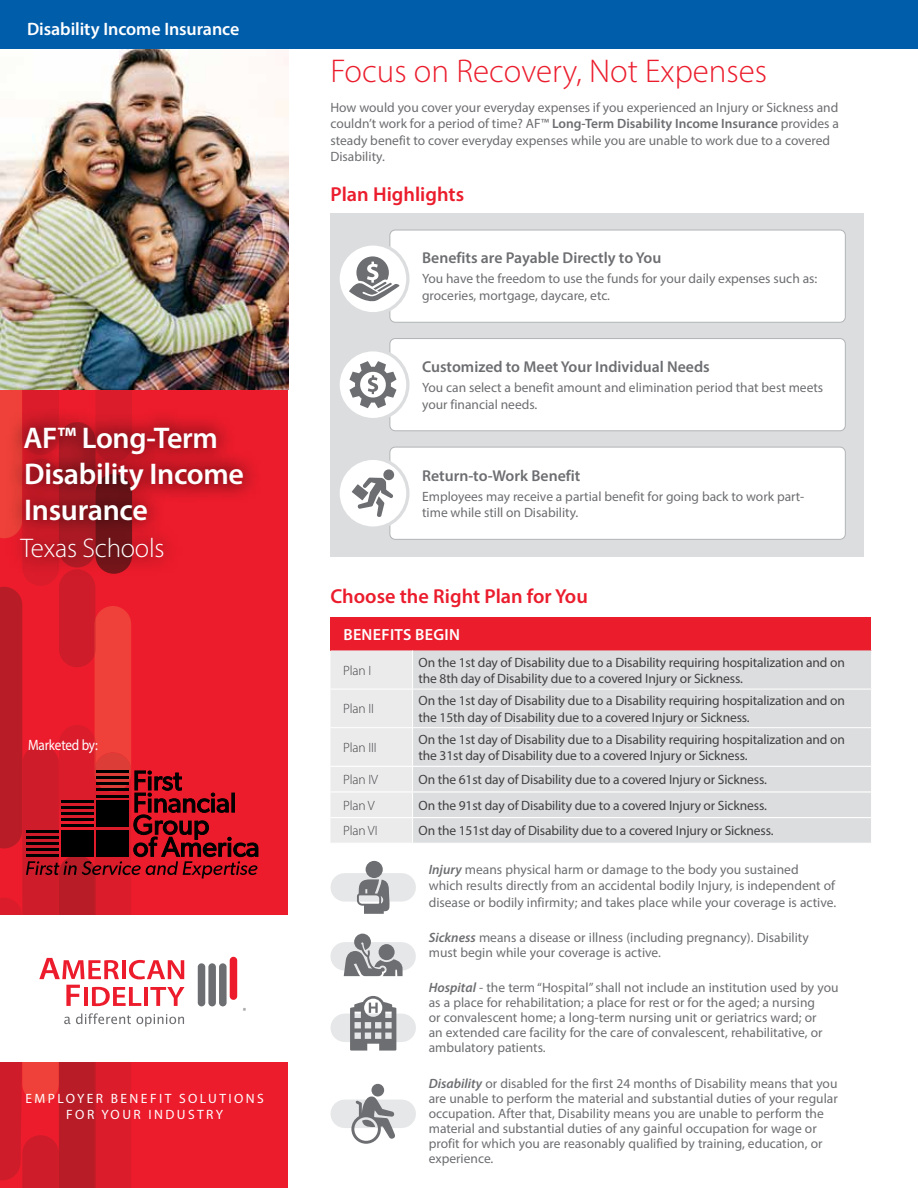
<style>
.page{position:relative;width:918px;height:1188px;background:#fff}
.page>*{position:absolute;margin:0;border:0;box-sizing:border-box;transform-origin:0 0}
.t1{font:300 33px "Myriad Pro";color:#eb1d2d}
.t2{font:600 30px/36px "Myriad Pro";letter-spacing:-.01em;color:#fff}
.t3{font:300 27px "Myriad Pro";letter-spacing:-.01em;color:#fff}
.t4{font:600 20.25px "Myriad Pro";color:#eb1d2d}
.t5{font:600 18px "Myriad Pro";letter-spacing:-.005em;color:#fff}
.t6{font:600 16.2px "Myriad Pro";letter-spacing:.02em;color:#fff}
.t7{font:600 15.75px "Myriad Pro";color:#6d6e71}
.t8{font:15px "Myriad Pro";letter-spacing:-.015em;color:#fff;scale:.88 1}
.t9{font:13.5px/15px "Myriad Pro";color:#6d6e71}
.t10{font:13.5px/16.5px "Myriad Pro";letter-spacing:-.01em;color:#414042}
.t11{font:13.5px/16.2px "Myriad Pro";letter-spacing:.18em;color:#fff;text-align:center}
.t12{font:300 13.5px "Myriad Pro";letter-spacing:-.01em;color:#414042}
.s1{font-weight:600}
.s2{font-weight:600;font-style:italic}
</style>
<div class="page">
<div style="left:0;top:390px;width:288px;height:798px;background:#ed1c2c"></div>
<svg style="left:0;top:390px;width:59px;height:148px;background:#e73233"></svg>
<svg style="left:96px;top:390px;width:36px;height:18px"></svg>
<div style="left:0;top:916px;width:294px;height:146px;background:#fff"></div>
<div style="left:330px;top:617px;width:542px;height:33px;background:#eb1d2d"></div>
<div style="left:413px;top:650px;width:458px;height:77px;background:#dcddde"></div>
<div style="left:413px;top:728px;width:458px;height:115px;background:#dcddde"></div>
<hr style="left:413px;top:689px;width:459px;height:1px;background:#fff">
<div style="left:330px;top:650px;width:83px;height:193px;background:#ebebec"></div>
<hr style="left:871px;top:617px;width:1px;height:33px;background:#fff">
<hr style="left:330px;top:766px;width:83px;height:1px;background:#fff">
<hr style="left:413px;top:766px;width:458px;height:1px;background:#fff">
<hr style="left:330px;top:791px;width:83px;height:2px;background:#fff">
<hr style="left:413px;top:791px;width:458px;height:2px;background:#fff">
<hr style="left:330px;top:817px;width:83px;height:1px;background:#fff">
<hr style="left:413px;top:817px;width:458px;height:1px;background:#fff">
<svg style="left:5px;top:408px;width:249px;height:161px"></svg>
<div style="left:345px;top:1014px;width:57px;height:28px;background:#e6e7e8"></div>
<svg style="left:350px;top:996px;width:46px;height:55px"></svg>
<svg style="left:344px;top:934px;width:59px;height:42px"></svg>
<div style="left:345px;top:873px;width:57px;height:29px;background:#e6e7e8"></div>
<svg style="left:357px;top:879px;width:33px;height:35px"></svg>
<div style="left:366px;top:861px;width:17px;height:17px;background:#6d6e71;border-radius:50%"></div>
<div style="left:330px;top:213px;width:534px;height:343px;background:#dcddde"></div>
<div style="left:390px;top:230px;width:455px;height:92px;background:#fff;border-radius:5px"></div>
<div style="left:390px;top:230px;width:455px;height:92px;border:1px solid #b1b4b6;border-radius:5px"></div>
<svg style="left:338px;top:244px;width:70px;height:70px"></svg>
<div style="left:336px;top:242px;width:74px;height:73px;border:3px solid #dcddde;border-radius:50%"></div>
<svg style="left:349px;top:256px;width:51px;height:47px"></svg>
<div style="left:390px;top:339px;width:455px;height:92px;background:#fff;border-radius:5px"></div>
<div style="left:390px;top:338px;width:455px;height:93px;border:1px solid #b1b4b6;border-radius:5px"></div>
<svg style="left:338px;top:350px;width:70px;height:70px"></svg>
<div style="left:336px;top:348px;width:74px;height:73px;border:3px solid #dcddde;border-radius:50%"></div>
<svg style="left:349px;top:361px;width:48px;height:47px;background:#bbbbbd"></svg>
<div style="left:390px;top:447px;width:455px;height:92px;background:#fff;border-radius:5px"></div>
<div style="left:390px;top:447px;width:455px;height:92px;border:1px solid #b1b4b6;border-radius:5px"></div>
<div style="left:338px;top:458px;width:70px;height:70px;background:#fff;border-radius:50%"></div>
<div style="left:336px;top:457px;width:74px;height:73px;border:3px solid #dcddde;border-radius:50%"></div>
<svg style="left:352px;top:478px;width:41px;height:39px"></svg>
<div style="left:383px;top:469px;width:11px;height:11px;background:#6d6e71;border-radius:50%"></div>
<div style="left:345px;top:1100px;width:57px;height:28px;background:#e6e7e8"></div>
<svg style="left:351px;top:1097px;width:45px;height:47px"></svg>
<div style="left:371px;top:1084px;width:13px;height:13px;background:#6d6e71;border-radius:50%"></div>
<svg style="left:0;top:569px;width:258px;height:619px"></svg>
<div style="left:97px;top:800px;width:32px;height:27px;background:#000"></div>
<hr style="left:26px;top:854px;width:32px;height:3px;background:#000">
<hr style="left:26px;top:830px;width:32px;height:2px;background:#000">
<hr style="left:26px;top:836px;width:32px;height:2px;background:#000">
<hr style="left:26px;top:842px;width:32px;height:3px;background:#000">
<hr style="left:26px;top:848px;width:32px;height:3px;background:#000">
<hr style="left:62px;top:825px;width:32px;height:2px;background:#000">
<hr style="left:62px;top:800px;width:32px;height:3px;background:#000">
<hr style="left:62px;top:806px;width:32px;height:3px;background:#000">
<hr style="left:62px;top:812px;width:32px;height:3px;background:#000">
<hr style="left:62px;top:819px;width:32px;height:2px;background:#000">
<img style="left:0;top:48px;width:288px;height:342px">
<div style="left:0;top:0;width:918px;height:48px;background:#005daa"></div>
<h3 class="t5" style="left:27px;top:17px;width:214px">Disability Income Insurance</h3>
<h2 class="t2" style="left:23px;top:419px;width:222px">AF™ Long-Term<br>Disability Income<br>Insurance</h2>
<h3 class="t3" style="left:20px;top:532px;width:146px">Texas Schools</h3>
<p class="t8" style="left:28px;top:736px;width:81px">Marketed by:</p>
<p class="t11" style="left:26px;top:1090px;width:240px">EMPLOYER BENEFIT SOLUTIONS<br>FOR YOUR INDUSTRY</p>
<h1 class="t1" style="left:330px;top:51px;width:438px">Focus on Recovery, Not Expenses</h1>
<p class="t9" style="left:330px;top:99px;width:510px;line-height:16.2px">How would you cover your everyday expenses if you experienced an Injury or Sickness and couldn’t work for a period of time? AF™ <span class="s1">Long-Term Disability Income Insurance</span> provides a steady benefit to cover everyday expenses while you are unable to work due to a covered Disability.</p>
<h3 class="t4" style="left:330px;top:182px;width:135px">Plan Highlights</h3>
<p class="t7" style="left:422px;top:248px;width:241px">Benefits are Payable Directly to You</p>
<p class="t9" style="left:422px;top:271px;width:397px;line-height:16.5px">You have the freedom to use the funds for your daily expenses such as: groceries, mortgage, daycare, etc.</p>
<p class="t7" style="left:422px;top:357px;width:289px">Customized to Meet Your Individual Needs</p>
<p class="t9" style="left:422px;top:379px;width:403px;line-height:16.5px">You can select a benefit amount and elimination period that best meets your financial needs.</p>
<p class="t7" style="left:422px;top:465px;width:160px">Return-to-Work Benefit</p>
<p class="t9" style="left:422px;top:488px;width:384px;line-height:16.5px">Employees may receive a partial benefit for going back to work part&shy;time while still on Disability.</p>
<h3 class="t4" style="left:330px;top:584px;width:259px">Choose the Right Plan for You</h3>
<p class="t6" style="left:343px;top:624px;width:118px">BENEFITS BEGIN</p>
<p class="t12" style="left:343px;top:662px;width:30px">Plan I</p>
<p class="t10" style="left:419px;top:654px;width:428px">On the 1st day of Disability due to a Disability requiring hospitalization and on the 8th day of Disability due to a covered Injury or Sickness.</p>
<p class="t12" style="left:343px;top:701px;width:32px">Plan II</p>
<p class="t10" style="left:419px;top:692px;width:428px">On the 1st day of Disability due to a Disability requiring hospitalization and on the 15th day of Disability due to a covered Injury or Sickness.</p>
<p class="t12" style="left:343px;top:739px;width:35px">Plan III</p>
<p class="t10" style="left:419px;top:731px;width:428px">On the 1st day of Disability due to a Disability requiring hospitalization and on the 31st day of Disability due to a covered Injury or Sickness.</p>
<p class="t12" style="left:343px;top:772px;width:36px">Plan IV</p>
<p class="t10" style="left:419px;top:771px;width:350px">On the 61st day of Disability due to a covered Injury or Sickness.</p>
<p class="t12" style="left:343px;top:797px;width:33px">Plan V</p>
<p class="t10" style="left:419px;top:797px;width:350px">On the 91st day of Disability due to a covered Injury or Sickness.</p>
<p class="t12" style="left:343px;top:823px;width:36px">Plan VI</p>
<p class="t10" style="left:419px;top:823px;width:357px">On the 151st day of Disability due to a covered Injury or Sickness.</p>
<p class="t9" style="left:429px;top:861px;width:409px;line-height:16.5px"><span class="s2">Injury</span> means physical harm or damage to the body you sustained which results directly from an accidental bodily Injury, is independent of disease or bodily infirmity; and takes place while your coverage is active.</p>
<p class="t9" style="left:429px;top:930px;width:382px"><span class="s2">Sickness</span> means a disease or illness (including pregnancy). Disability must begin while your coverage is active.</p>
<p class="t9" style="left:429px;top:980px;width:411px"><span class="s2">Hospital</span> - the term “Hospital” shall not include an institution used by you as a place for rehabilitation; a place for rest or for the aged; a nursing<br>or convalescent home; a long-term nursing unit or geriatrics ward; or<br>an extended care facility for the care of convalescent, rehabilitative, or ambulatory patients.</p>
<p class="t9" style="left:429px;top:1075px;width:411px"><span class="s2">Disability</span> or disabled for the first 24 months of Disability means that you are unable to perform the material and substantial duties of your regular occupation. After that, Disability means you are unable to perform the material and substantial duties of any gainful occupation for wage or profit for which you are reasonably qualified by training, education, or experience.</p>
</div>
